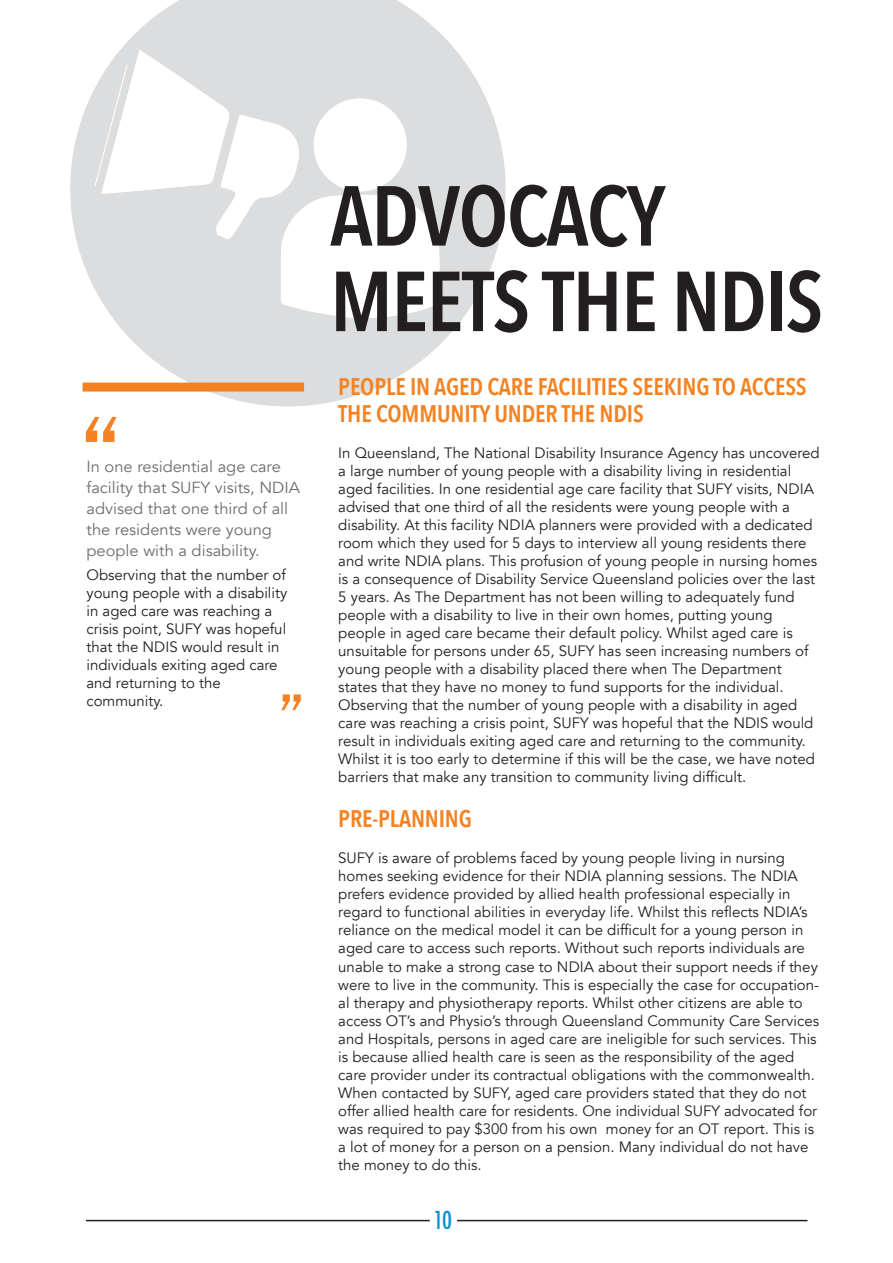
<style>
.page{position:relative;width:893px;height:1263px;background:#fff}
.page>*{position:absolute;margin:0;border:0;box-sizing:border-box;transform-origin:0 0}
.t1{font:600 84px/85.5px "Avenir Next Condensed";letter-spacing:-.015em;color:#231f20}
.t2{font:600 24px/27px "Avenir Next Condensed";letter-spacing:-.005em;color:#f58220}
.t3{font:500 condensed 24px "Futura";color:#1192d1}
.t4{font:16.05px/21px "Avenir";color:#6d6e71}
.t5{font:15px/18px "Avenir";color:#231f20}
</style>
<div class="page">
<svg style="left:70px;top:0;width:436px;height:406px;fill:#dcddde"></svg>
<div style="left:83px;top:383px;width:221px;height:9px;background:#f58220"></div>
<svg style="left:86px;top:417px;width:31px;height:25px"></svg>
<svg style="left:281px;top:694px;width:20px;height:16px"></svg>
<hr style="left:86px;top:1220px;width:721px;height:1px;background:#231f20">
<svg style="left:428px;top:1219px;width:31px;height:3px"></svg>
<svg style="left:95px;top:50px;width:345px;height:268px"></svg>
<svg style="left:95px;top:65px;width:32px;height:121px;fill:#dcddde"></svg>
<p class="t4" style="left:87px;top:456px;width:215px">In one residential age care facility that SUFY visits, NDIA advised that one third of all the residents were young people with a disability.</p>
<p class="t5" style="left:87px;top:566px;width:202px">Observing that the number of young people with a disability in aged care was reaching a crisis point, SUFY was hopeful that the NDIS would result in individuals exiting aged care and returning to the community.</p>
<h1 class="t1" style="left:330px;top:171px;width:495px">ADVOCACY<br>MEETS THE NDIS</h1>
<h2 class="t2" style="left:338px;top:373px;width:470px">PEOPLE IN AGED CARE FACILITIES SEEKING TO ACCESS<br>THE COMMUNITY UNDER THE NDIS</h2>
<p class="t5" style="left:338px;top:444px;width:483px">In Queensland, The National Disability Insurance Agency has uncovered a large number of young people with a disability living in residential aged facilities. In one residential age care facility that SUFY visits, NDIA advised that one third of all the residents were young people with a disability. At this facility NDIA planners were provided with a dedicated room which they used for 5 days to interview all young residents there and write NDIA plans. This profusion of young people in nursing homes is a consequence of Disability Service Queensland policies over the last 5 years. As The Department has not been willing to adequately fund people with a disability to live in their own homes, putting young people in aged care became their default policy. Whilst aged care is unsuitable for persons under 65, SUFY has seen increasing numbers of young people with a disability placed there when The Department states that they have no money to fund supports for the individual.<br>Observing that the number of young people with a disability in aged care was reaching a crisis point, SUFY was hopeful that the NDIS would result in individuals exiting aged care and returning to the community.<br>Whilst it is too early to determine if this will be the case, we have noted barriers that make any transition to community living difficult.</p>
<h2 class="t2" style="left:338px;top:805px;width:135px">PRE-PLANNING</h2>
<p class="t5" style="left:338px;top:849px;width:482px">SUFY is aware of problems faced by young people living in nursing homes seeking evidence for their NDIA planning sessions. The NDIA prefers evidence provided by allied health professional especially in regard to functional abilities in everyday life. Whilst this reflects NDIA’s reliance on the medical model it can be difficult for a young person in aged care to access such reports. Without such reports individuals are unable to make a strong case to NDIA about their support needs if they were to live in the community. This is especially the case for occupation&shy;al therapy and physiotherapy reports. Whilst other citizens are able to access OT’s and Physio’s through Queensland Community Care Services and Hospitals, persons in aged care are ineligible for such services. This is because allied health care is seen as the responsibility of the aged care provider under its contractual obligations with the commonwealth.<br>When contacted by SUFY, aged care providers stated that they do not offer allied health care for residents. One individual SUFY advocated for was required to pay $300 from his own money for an OT report. This is a lot of money for a person on a pension. Many individual do not have the money to do this.</p>
<h2 class="t3" style="left:433px;top:1204px;width:20px">10</h2>
</div>
